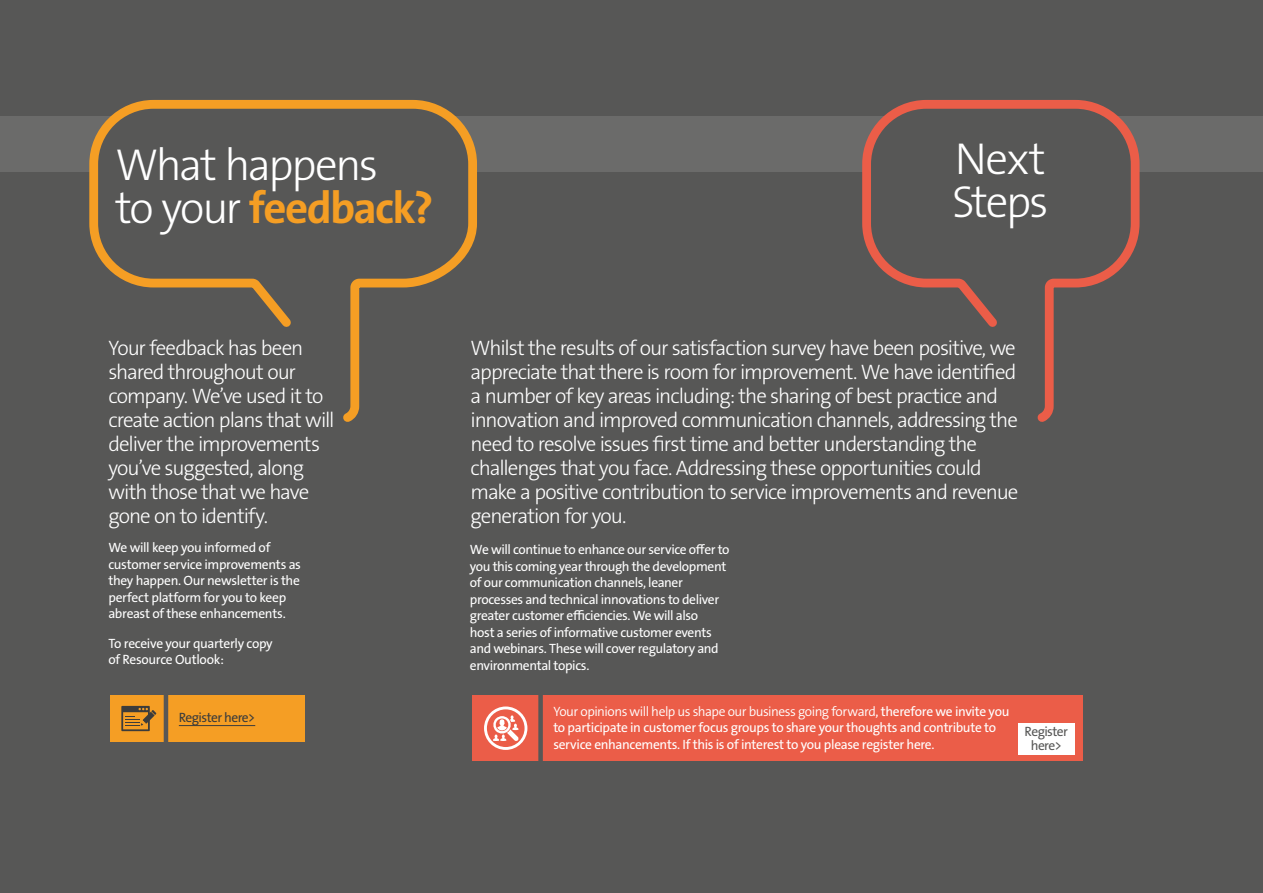
<style>
.page{position:relative;width:1263px;height:893px;background:#575756}
.page>*{position:absolute;margin:0;border:0;box-sizing:border-box;transform-origin:0 0}
.t1{font:45px/43.5px "The Sans Veolia W3 Lig";letter-spacing:-.05em;color:#fff}
.t2{font:45px "The Sans Veolia W7 Bld";letter-spacing:-.04em;color:#f59e24}
.t3{font:21px/24px "The Sans Veolia W3 Lig";letter-spacing:-.05em;color:#fff}
.t4{font:13.5px/16.5px "The Sans Veolia W5 Pla";letter-spacing:-.03em;color:#fff}
.t5{font:13.5px "The Sans Veolia W4 Se Lig";letter-spacing:-.04em;color:#fff}
.t6{font:13.5px "The Sans Veolia W5 Pla";letter-spacing:-.04em;color:#3c3c3b}
.t7{font:13.5px/13.5px "The Sans Veolia W5 Pla";letter-spacing:-.04em;color:#575756;text-align:center}
.s1{font-family:"The Sans Veolia W3 Lig";color:#fff}
.s2{font-family:"The Sans Veolia W5 Pla"}
</style>
<div class="page">
<div style="left:0;top:116px;width:1263px;height:55px;background:#6b6b6a"></div>
<svg style="left:858px;top:100px;width:286px;height:322px"></svg>
<svg style="left:85px;top:99px;width:396px;height:323px"></svg>
<div style="left:111px;top:695px;width:194px;height:47px;background:#f59e24"></div>
<hr style="left:164px;top:695px;width:4px;height:47px;background:#575756">
<svg style="left:121px;top:706px;width:35px;height:25px"></svg>
<hr style="left:179px;top:725px;width:76px;height:1px;background:#3c3c3b">
<div style="left:472px;top:695px;width:611px;height:66px;background:#eb5d48"></div>
<div style="left:538px;top:695px;width:5px;height:66px;background:#575756"></div>
<svg style="left:484px;top:706px;width:43px;height:44px"></svg>
<div style="left:1018px;top:723px;width:56px;height:31px;background:#fff"></div>
<h1 class="t1" style="left:115px;top:143px;width:264px">What happens</h1>
<h1 class="t2" style="left:115px;top:179px;width:319px"><span class="s1">to your</span> feedback?</h1>
<h1 class="t1" style="left:952px;top:137px;width:98px">Next<br>Steps</h1>
<h2 class="t3" style="left:108px;top:336px;width:228px">Your feedback has been shared throughout our company. We’ve used it to create action plans that will deliver the improvements you’ve suggested, along with those that we have gone on to identify.</h2>
<p class="t4" style="left:108px;top:540px;width:194px">We will keep you informed of customer service improvements as they happen. Our newsletter is the perfect platform for you to keep abreast of these enhancements.</p>
<p class="t4" style="left:108px;top:635px;width:166px">To receive your quarterly copy of Resource Outlook:</p>
<p class="t6" style="left:179px;top:709px;width:78px">Register here&gt;</p>
<p class="t3" style="left:471px;top:336px;width:549px">Whilst the results of our satisfaction survey have been positive, we appreciate that there is room for improvement. We have identified a number of key areas including: the sharing of best practice and innovation and improved communication channels, addressing the need to resolve issues first time and better understanding the challenges that you face. Addressing these opportunities could make a positive contribution to service improvements and revenue generation for you.</p>
<p class="t4" style="left:470px;top:541px;width:261px">We will continue to enhance our service offer to you this coming year through the development of our communication channels, leaner processes and technical innovations to deliver greater customer efficiencies. We will also<br>host a series of informative customer events and webinars. These will cover regulatory and environmental topics.</p>
<p class="t5" style="left:553px;top:702px;width:458px">Your opinions will help us shape our business going forward<span class="s2">, therefore we invite you</span></p>
<p class="t4" style="left:553px;top:719px;width:444px">to participate in customer focus groups to share your thoughts and contribute to service enhancements. If this is of interest to you please register here.</p>
<p class="t7" style="left:1024px;top:725px;width:45px">Register here&gt;</p>
</div>
